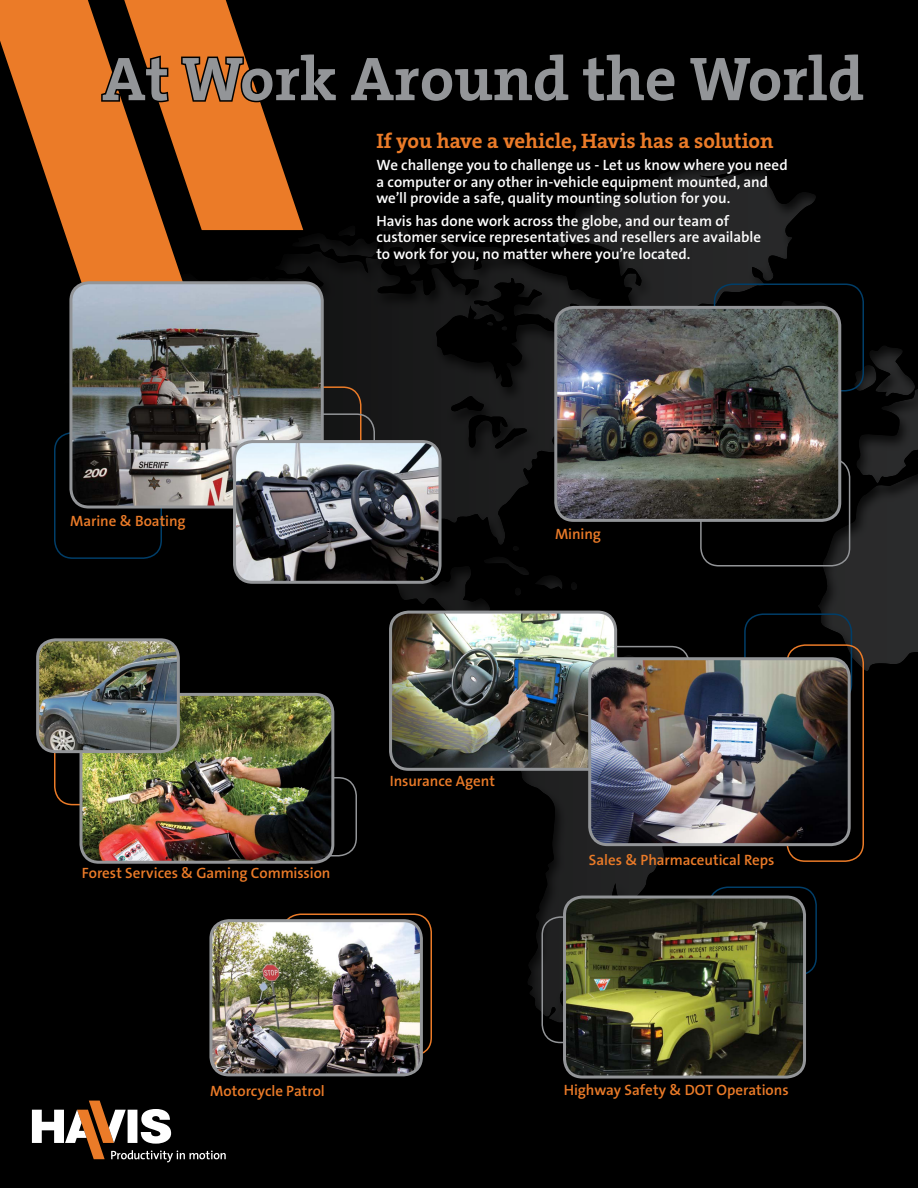
<style>
.page{position:relative;width:918px;height:1188px;background:#000}
.page>*{position:absolute;margin:0;border:0;box-sizing:border-box;transform-origin:0 0}
.t1{font:700 62.4px "The Serif B W7";color:#939598}
.t2{font:700 21px "The Serif B W7";color:#eb7b28}
.t3{font:600 15px/16.5px "The Sans B W6";color:#fff}
.t4{font:600 15px "The Sans B W6";letter-spacing:-.005em;color:#eb7b28}
</style>
<div class="page">
<svg style="left:32px;top:1101px;width:194px;height:61px"></svg>
<div style="left:4px;top:141px;width:914px;height:882px;background:#000;opacity:.75"></div>
<svg style="left:0;top:0;width:303px;height:382px;fill:#eb7b28"></svg>
<div style="left:700px;top:459px;width:150px;height:108px;border:2px solid #939598;border-radius:18px"></div>
<div style="left:714px;top:284px;width:150px;height:108px;border:2px solid #003e69;border-radius:18px"></div>
<div style="left:266px;top:413px;width:109px;height:72px;border:2px solid #939598;border-radius:18px"></div>
<div style="left:54px;top:432px;width:108px;height:127px;border:2px solid #003e69;border-radius:18px"></div>
<div style="left:282px;top:914px;width:150px;height:142px;border:2px solid #eb7b28;border-radius:18px"></div>
<svg style="left:100px;top:41px;width:71px;height:63px"></svg>
<svg style="left:180px;top:12px;width:159px;height:137px"></svg>
<svg style="left:687px;top:141px;width:180px;height:8px"></svg>
<img style="left:556px;top:307px;width:284px;height:213px">
<div style="left:554px;top:306px;width:287px;height:216px;border:3px solid #939598;border-radius:18px"></div>
<img style="left:211px;top:921px;width:210px;height:154px">
<div style="left:209px;top:919px;width:214px;height:157px;border:3px solid #939598;border-radius:18px"></div>
<div style="left:709px;top:886px;width:108px;height:90px;border:2px solid #003e69;border-radius:18px"></div>
<div style="left:542px;top:916px;width:108px;height:127px;border:2px solid #939598;border-radius:18px"></div>
<img style="left:565px;top:897px;width:240px;height:178px">
<div style="left:563px;top:896px;width:243px;height:183px;border:3px solid #939598;border-radius:18px"></div>
<img style="left:391px;top:612px;width:225px;height:157px">
<div style="left:389px;top:611px;width:228px;height:160px;border:3px solid #939598;border-radius:18px"></div>
<div style="left:744px;top:613px;width:108px;height:90px;border:2px solid #003e69;border-radius:18px"></div>
<div style="left:786px;top:644px;width:78px;height:218px;border:2px solid #eb7b28;border-radius:18px"></div>
<img style="left:590px;top:659px;width:259px;height:186px">
<div style="left:588px;top:657px;width:263px;height:189px;border:3px solid #939598;border-radius:18px"></div>
<div style="left:248px;top:777px;width:109px;height:79px;border:2px solid #939598;border-radius:18px"></div>
<img style="left:81px;top:694px;width:252px;height:168px">
<div style="left:80px;top:693px;width:254px;height:171px;border:3px solid #939598;border-radius:18px"></div>
<img style="left:71px;top:283px;width:251px;height:224px">
<div style="left:69px;top:281px;width:255px;height:228px;border:3px solid #939598;border-radius:18px"></div>
<img style="left:235px;top:442px;width:205px;height:140px">
<div style="left:233px;top:440px;width:209px;height:144px;border:3px solid #939598;border-radius:18px"></div>
<img style="left:38px;top:640px;width:140px;height:112px">
<div style="left:36px;top:638px;width:144px;height:115px;border:3px solid #939598;border-radius:18px"></div>
<h1 class="t1" style="left:102px;top:38px;width:763px">At Work Around the World</h1>
<h2 class="t2" style="left:376px;top:127px;width:398px">If you have a vehicle, Havis has a solution</h2>
<p class="t3" style="left:376px;top:157px;width:413px">We challenge you to challenge us - Let us know where you need a computer or any other in-vehicle equipment mounted, and we’ll provide a safe, quality mounting solution for you.</p>
<p class="t3" style="left:376px;top:213px;width:386px">Havis has done work across the globe, and our team of customer service representatives and resellers are available to work for you, no matter where you’re located.</p>
<p class="t4" style="left:70px;top:511px;width:117px">Marine &amp; Boating</p>
<p class="t4" style="left:555px;top:525px;width:47px">Mining</p>
<p class="t4" style="left:82px;top:863px;width:250px">Forest Services &amp; Gaming Commission</p>
<p class="t4" style="left:390px;top:771px;width:107px">Insurance Agent</p>
<p class="t4" style="left:589px;top:850px;width:187px">Sales &amp; Pharmaceutical Reps</p>
<p class="t4" style="left:210px;top:1081px;width:116px">Motorcycle Patrol</p>
<p class="t4" style="left:564px;top:1080px;width:226px">Highway Safety &amp; DOT Operations</p>
</div>
